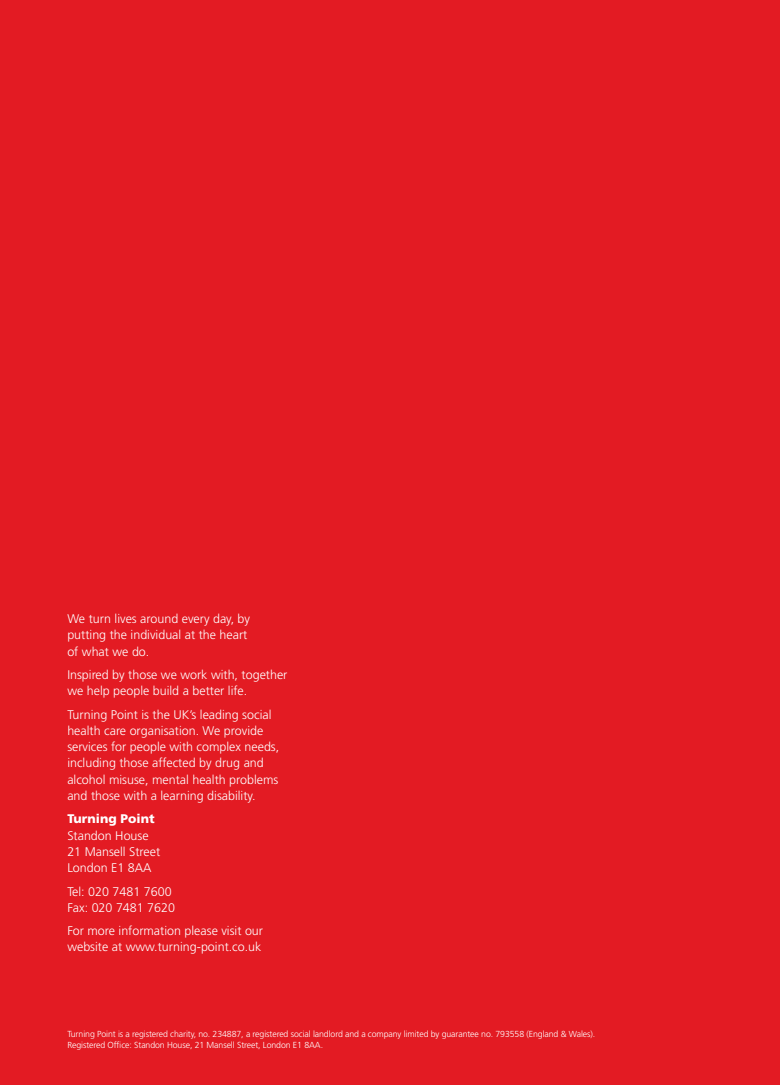
<style>
.page{position:relative;width:780px;height:1085px;background:#fff}
.page>*{position:absolute;margin:0;border:0;box-sizing:border-box;transform-origin:0 0}
.t1{font:300 12.5px/16.2px "Frutiger";color:#fff}
.t2{font:900 12.5px "Frutiger";color:#fff}
.t3{font:300 8.75px/11.2px "Frutiger";letter-spacing:-.01em;color:#fff}
</style>
<div class="page">
<div style="left:0;top:0;width:780px;height:1084px;background:#e31b23"></div>
<p class="t1" style="left:67px;top:610px;width:184px">We turn lives around every day, by putting the individual at the heart of what we do.</p>
<p class="t1" style="left:67px;top:666px;width:221px">Inspired by those we work with, together we help people build a better life.</p>
<p class="t1" style="left:67px;top:706px;width:213px">Turning Point is the UK’s leading social health care organisation. We provide services for people with complex needs, including those affected by drug and alcohol misuse, mental health problems and those with a learning disability.</p>
<p class="t2" style="left:67px;top:811px;width:89px">Turning Point</p>
<p class="t1" style="left:67px;top:827px;width:94px">Standon House<br>21 Mansell Street<br>London E1 8AA</p>
<p class="t1" style="left:67px;top:882px;width:109px">Tel: 020 7481 7600<br>Fax: 020 7481 7620</p>
<p class="t1" style="left:67px;top:922px;width:197px">For more information please visit our website at www.turning-point.co.uk</p>
<p class="t3" style="left:67px;top:1028px;width:529px">Turning Point is a registered charity, no. 234887, a registered social landlord and a company limited by guarantee no. 793558 (England &amp; Wales).<br>Registered Office: Standon House, 21 Mansell Street, London E1 8AA.</p>
</div>
